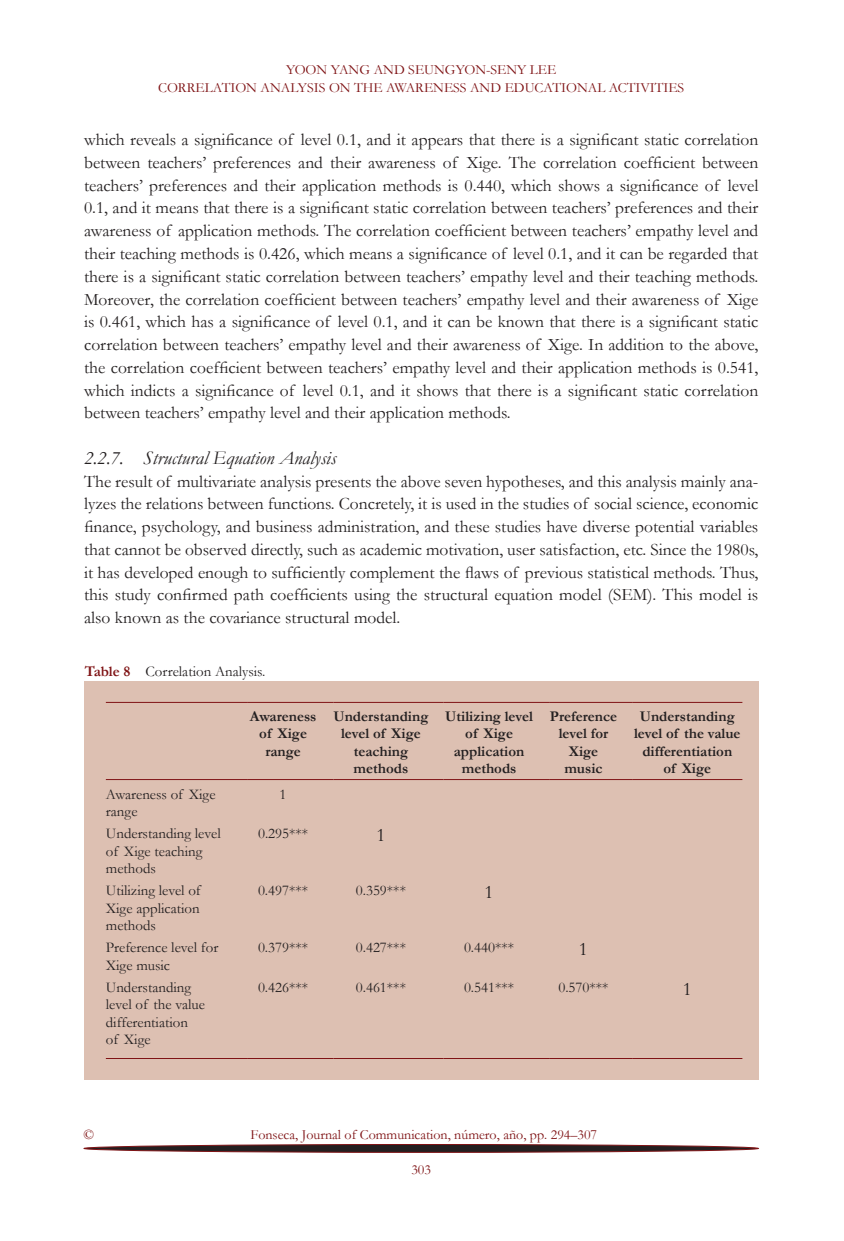
<style>
.page{position:relative;width:844px;height:1241px;background:#fff}
.page>*{position:absolute;margin:0;border:0;box-sizing:border-box;transform-origin:0 0}
.t1{font:italic 19.25px "Garamond";color:#231f20}
.TB{font:19.25px "Garamond";color:#231f20}
.TXI{font:17.5px/22.8px "Garamond";color:#231f20;text-align:justify}
.TX{font:17.5px/22.8px "Garamond";color:#231f20;text-align:justify}
.TB-2{font:14.88px/17.5px "Garamond";color:#231f20}
.TCH{font:700 14.88px/17.5px "Garamond";color:#231f20;text-align:center}
.TT{font:14.88px "Garamond";color:#231f20}
.t2{font:14px/17.5px "Garamond";color:#7f1315;text-align:center}
.s1{font-weight:700;color:#7f1315}
</style>
<div class="page">
<svg style="left:84px;top:1144px;width:674px;height:8px;background:#302021"></svg>
<div style="left:84px;top:1143px;width:674px;height:9px;border:1px solid #7f1315;border-radius:50%"></div>
<div style="left:85px;top:680px;width:674px;height:399px;background:#ddc0b2"></div>
<hr style="left:106px;top:701px;width:142px;height:1px;background:#7f1315">
<hr style="left:248px;top:701px;width:85px;height:1px;background:#7f1315">
<hr style="left:333px;top:701px;width:110px;height:1px;background:#7f1315">
<hr style="left:443px;top:701px;width:106px;height:1px;background:#7f1315">
<hr style="left:549px;top:701px;width:83px;height:1px;background:#7f1315">
<hr style="left:632px;top:701px;width:110px;height:1px;background:#7f1315">
<hr style="left:106px;top:779px;width:142px;height:1px;background:#7f1315">
<hr style="left:248px;top:779px;width:85px;height:1px;background:#7f1315">
<hr style="left:333px;top:779px;width:110px;height:1px;background:#7f1315">
<hr style="left:443px;top:779px;width:106px;height:1px;background:#7f1315">
<hr style="left:549px;top:779px;width:83px;height:1px;background:#7f1315">
<hr style="left:632px;top:779px;width:110px;height:1px;background:#7f1315">
<hr style="left:106px;top:1057px;width:142px;height:1px;background:#7f1315">
<hr style="left:248px;top:1057px;width:85px;height:1px;background:#7f1315">
<hr style="left:333px;top:1057px;width:110px;height:1px;background:#7f1315">
<hr style="left:443px;top:1057px;width:106px;height:1px;background:#7f1315">
<hr style="left:549px;top:1057px;width:83px;height:1px;background:#7f1315">
<hr style="left:632px;top:1057px;width:110px;height:1px;background:#7f1315">
<p class="t2" style="left:158px;top:61px;width:527px">YOON YANG AND SEUNGYON-SENY LEE<br>CORRELATION ANALYSIS ON THE AWARENESS AND EDUCATIONAL ACTIVITIES</p>
<p class="TXI" style="left:84px;top:128px;width:675px">which reveals a significance of level 0.1, and it appears that there is a significant static correlation between teachers’ preferences and their awareness of Xige. The correlation coefficient between teachers’ preferences and their application methods is 0.440, which shows a significance of level 0.1, and it means that there is a significant static correlation between teachers’ preferences and their awareness of application methods. The correlation coefficient between teachers’ empathy level and their teaching methods is 0.426, which means a significance of level 0.1, and it can be regarded that there is a significant static correlation between teachers’ empathy level and their teaching methods.<br>Moreover, the correlation coefficient between teachers’ empathy level and their awareness of Xige is 0.461, which has a significance of level 0.1, and it can be known that there is a significant static correlation between teachers’ empathy level and their awareness of Xige. In addition to the above, the correlation coefficient between teachers’ empathy level and their application methods is 0.541, which indicts a significance of level 0.1, and it shows that there is a significant static correlation between teachers’ empathy level and their application methods.</p>
<h3 class="t1" style="left:84px;top:444px;width:254px">2.2.7. Structural Equation Analysis</h3>
<p class="TX" style="left:84px;top:469px;width:675px">The result of multivariate analysis presents the above seven hypotheses, and this analysis mainly ana&shy;lyzes the relations between functions. Concretely, it is used in the studies of social science, economic finance, psychology, and business administration, and these studies have diverse potential variables that cannot be observed directly, such as academic motivation, user satisfaction, etc. Since the 1980s, it has developed enough to sufficiently complement the flaws of previous statistical methods. Thus, this study confirmed path coefficients using the structural equation model (SEM). This model is also known as the covariance structural model.</p>
<p class="TT" style="left:85px;top:661px;width:182px"><span class="s1">Table 8</span> Correlation Analysis.</p>
<p class="TCH" style="left:250px;top:707px;width:68px">Awareness of Xige range</p>
<p class="TCH" style="left:333px;top:707px;width:96px">Understanding level of Xige teaching methods</p>
<p class="TCH" style="left:445px;top:707px;width:89px">Utilizing level of Xige application methods</p>
<p class="TCH" style="left:549px;top:707px;width:69px">Preference level for<br>Xige music</p>
<p class="TCH" style="left:634px;top:707px;width:108px">Understanding level of the value differentiation<br>of Xige</p>
<p class="TB-2" style="left:106px;top:785px;width:111px">Awareness of Xige range</p>
<p class="TB-2" style="left:279px;top:785px;width:8px">1</p>
<p class="TB-2" style="left:106px;top:824px;width:116px">Understanding level of Xige teaching methods</p>
<p class="TB-2" style="left:258px;top:824px;width:52px">0.295***</p>
<p class="TB" style="left:376px;top:822px;width:11px">1</p>
<p class="TB-2" style="left:106px;top:881px;width:96px;text-align:justify">Utilizing level of Xige application methods</p>
<p class="TB-2" style="left:258px;top:881px;width:52px">0.497***</p>
<p class="TB-2" style="left:355px;top:881px;width:52px">0.359***</p>
<p class="TB" style="left:484px;top:879px;width:11px">1</p>
<p class="TB-2" style="left:106px;top:938px;width:114px">Preference level for<br>Xige music</p>
<p class="TB-2" style="left:258px;top:938px;width:52px">0.379***</p>
<p class="TB-2" style="left:355px;top:938px;width:52px">0.427***</p>
<p class="TB-2" style="left:464px;top:938px;width:52px">0.440***</p>
<p class="TB" style="left:579px;top:936px;width:11px">1</p>
<p class="TB-2" style="left:106px;top:977px;width:101px">Understanding level of the value differentiation<br>of Xige</p>
<p class="TB-2" style="left:258px;top:977px;width:52px">0.426***</p>
<p class="TB-2" style="left:355px;top:977px;width:52px">0.461***</p>
<p class="TB-2" style="left:464px;top:977px;width:52px">0.541***</p>
<p class="TB-2" style="left:558px;top:977px;width:52px">0.570***</p>
<p class="TB" style="left:682px;top:975px;width:11px">1</p>
<p class="t2" style="left:84px;top:1125px;width:12px">©</p>
<p class="t2" style="left:250px;top:1125px;width:348px">Fonseca, Journal of Communication, número, año, pp. 294–307</p>
<p class="t2" style="left:411px;top:1160px;width:21px">303</p>
</div>
